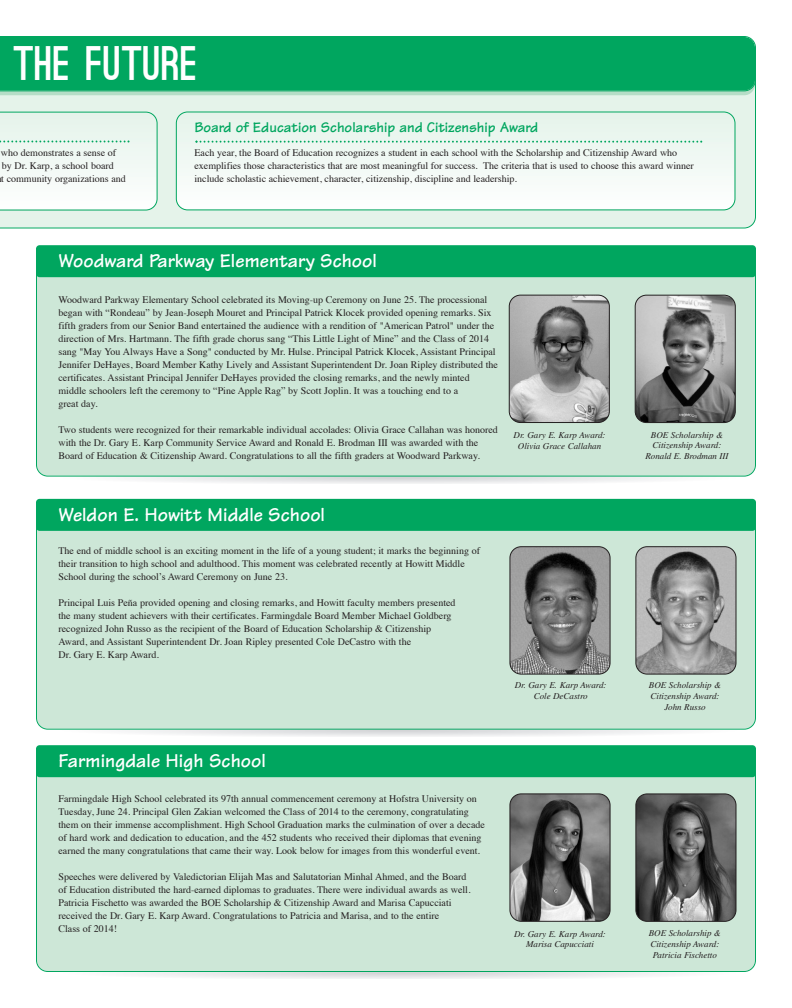
<style>
.page{position:relative;width:792px;height:1008px;background:#fff}
.page>*{position:absolute;margin:0;border:0;box-sizing:border-box;transform-origin:0 0}
.t1{font:900 46px "Ostrich Sans";color:#fff}
.t2{font:700 20px "Tekton";color:#fff}
.t3{font:700 15px "Tekton";color:#00a65f}
.t4{font:10px/13px "Times";color:#231f20}
.t5{font:italic 9px/10.8px "Times";color:#231f20;text-align:center}
</style>
<div class="page">
<svg style="left:130px;top:477px;width:539px;height:7px"></svg>
<svg style="left:129px;top:730px;width:541px;height:7px"></svg>
<svg style="left:130px;top:972px;width:539px;height:7px"></svg>
<svg style="left:0;top:91px;width:756px;height:137px;background:#dcf0e4"></svg>
<svg style="left:176px;top:112px;width:559px;height:98px"></svg>
<svg style="left:0;top:91px;width:755px;height:4px;background:#a4d7bd"></svg>
<div style="left:36px;top:499px;width:720px;height:231px;background:#cde7d7"></div>
<div style="left:0;top:36px;width:756px;height:55px;background:#00a65f"></div>
<svg style="left:635px;top:546px;width:101px;height:129px;background:#969696"></svg>
<svg style="left:509px;top:546px;width:102px;height:129px;background:#797979"></svg>
<div style="left:36px;top:775px;width:720px;height:197px;background:#cde7d7"></div>
<svg style="left:635px;top:793px;width:101px;height:129px;background:#5b5b5b"></svg>
<svg style="left:509px;top:793px;width:102px;height:129px;background:#6b6c6b"></svg>
<div style="left:36px;top:275px;width:720px;height:202px;background:#cde7d7"></div>
<svg style="left:635px;top:295px;width:101px;height:128px;background:#868686"></svg>
<svg style="left:509px;top:295px;width:101px;height:128px;background:#999a99"></svg>
<div style="left:36px;top:245px;width:720px;height:32px;background:#00a65f;border-radius:4px"></div>
<div style="left:36px;top:499px;width:720px;height:32px;background:#00a65f;border-radius:4px"></div>
<div style="left:36px;top:745px;width:720px;height:32px;background:#00a65f;border-radius:4px"></div>
<svg style="left:0;top:112px;width:158px;height:99px"></svg>
<svg style="left:195px;top:141px;width:507px;height:2px"></svg>
<h1 class="t1" style="left:14px;top:46px;width:186px">THE FUTURE</h1>
<p class="t4" style="left:1px;top:147px;width:127px">who demonstrates a sense of by Dr. Karp, a school board<br>t community organizations and</p>
<h3 class="t3" style="left:194px;top:122px;width:345px">Board of Education Scholarship and Citizenship Award</h3>
<p class="t4" style="left:194px;top:147px;width:501px">Each year, the Board of Education recognizes a student in each school with the Scholarship and Citizenship Award who exemplifies those characteristics that are most meaningful for success. The criteria that is used to choose this award winner include scholastic achievement, character, citizenship, discipline and leadership.</p>
<h2 class="t2" style="left:59px;top:254px;width:319px">Woodward Parkway Elementary School</h2>
<p class="t4" style="left:58px;top:294px;width:441px">Woodward Parkway Elementary School celebrated its Moving-up Ceremony on June 25. The processional began with “Rondeau” by Jean-Joseph Mouret and Principal Patrick Klocek provided opening remarks. Six fifth graders from our Senior Band entertained the audience with a rendition of "American Patrol" under the direction of Mrs. Hartmann. The fifth grade chorus sang “This Little Light of Mine” and the Class of 2014 sang "May You Always Have a Song" conducted by Mr. Hulse. Principal Patrick Klocek, Assistant Principal Jennifer DeHayes, Board Member Kathy Lively and Assistant Superintendent Dr. Joan Ripley distributed the certificates. Assistant Principal Jennifer DeHayes provided the closing remarks, and the newly minted middle schoolers left the ceremony to “Pine Apple Rag” by Scott Joplin. It was a touching end to a<br>great day.</p>
<p class="t4" style="left:58px;top:424px;width:441px">Two students were recognized for their remarkable individual accolades: Olivia Grace Callahan was honored with the Dr. Gary E. Karp Community Service Award and Ronald E. Brodman III was awarded with the<br>Board of Education &amp; Citizenship Award. Congratulations to all the fifth graders at Woodward Parkway.</p>
<p class="t5" style="left:514px;top:431px;width:93px">Dr. Gary E. Karp Award:<br>Olivia Grace Callahan</p>
<p class="t5" style="left:645px;top:430px;width:85px">BOE Scholarship &amp;<br>Citizenship Award:<br>Ronald E. Brodman III</p>
<h2 class="t2" style="left:59px;top:507px;width:268px">Weldon E. Howitt Middle School</h2>
<p class="t4" style="left:58px;top:545px;width:423px">The end of middle school is an exciting moment in the life of a young student; it marks the beginning of their transition to high school and adulthood. This moment was celebrated recently at Howitt Middle<br>School during the school’s Award Ceremony on June 23.</p>
<p class="t4" style="left:58px;top:597px;width:399px">Principal Luis Peña provided opening and closing remarks, and Howitt faculty members presented the many student achievers with their certificates. Farmingdale Board Member Michael Goldberg recognized John Russo as the recipient of the Board of Education Scholarship &amp; Citizenship Award, and Assistant Superintendent Dr. Joan Ripley presented Cole DeCastro with the<br>Dr. Gary E. Karp Award.</p>
<h2 class="t2" style="left:59px;top:753px;width:209px">Farmingdale High School</h2>
<p class="t4" style="left:58px;top:793px;width:428px">Farmingdale High School celebrated its 97th annual commencement ceremony at Hofstra University on Tuesday, June 24. Principal Glen Zakian welcomed the Class of 2014 to the ceremony, congratulating them on their immense accomplishment. High School Graduation marks the culmination of over a decade of hard work and dedication to education, and the 452 students who received their diplomas that evening earned the many congratulations that came their way. Look below for images from this wonderful event.</p>
<p class="t4" style="left:58px;top:871px;width:414px">Speeches were delivered by Valedictorian Elijah Mas and Salutatorian Minhal Ahmed, and the Board of Education distributed the hard-earned diplomas to graduates. There were individual awards as well.<br>Patricia Fischetto was awarded the BOE Scholarship &amp; Citizenship Award and Marisa Capucciati received the Dr. Gary E. Karp Award. Congratulations to Patricia and Marisa, and to the entire<br>Class of 2014!</p>
<p class="t5" style="left:515px;top:681px;width:93px">Dr. Gary E. Karp Award:<br>Cole DeCastro</p>
<p class="t5" style="left:649px;top:681px;width:74px">BOE Scholarship &amp;<br>Citizenship Award:<br>John Russo</p>
<p class="t5" style="left:514px;top:929px;width:93px">Dr. Gary E. Karp Award:<br>Marisa Capucciati</p>
<p class="t5" style="left:649px;top:929px;width:74px;text-align:left">BOE Scholarship &amp;<br>Citizenship Award:<br>Patricia Fischetto</p>
</div>
